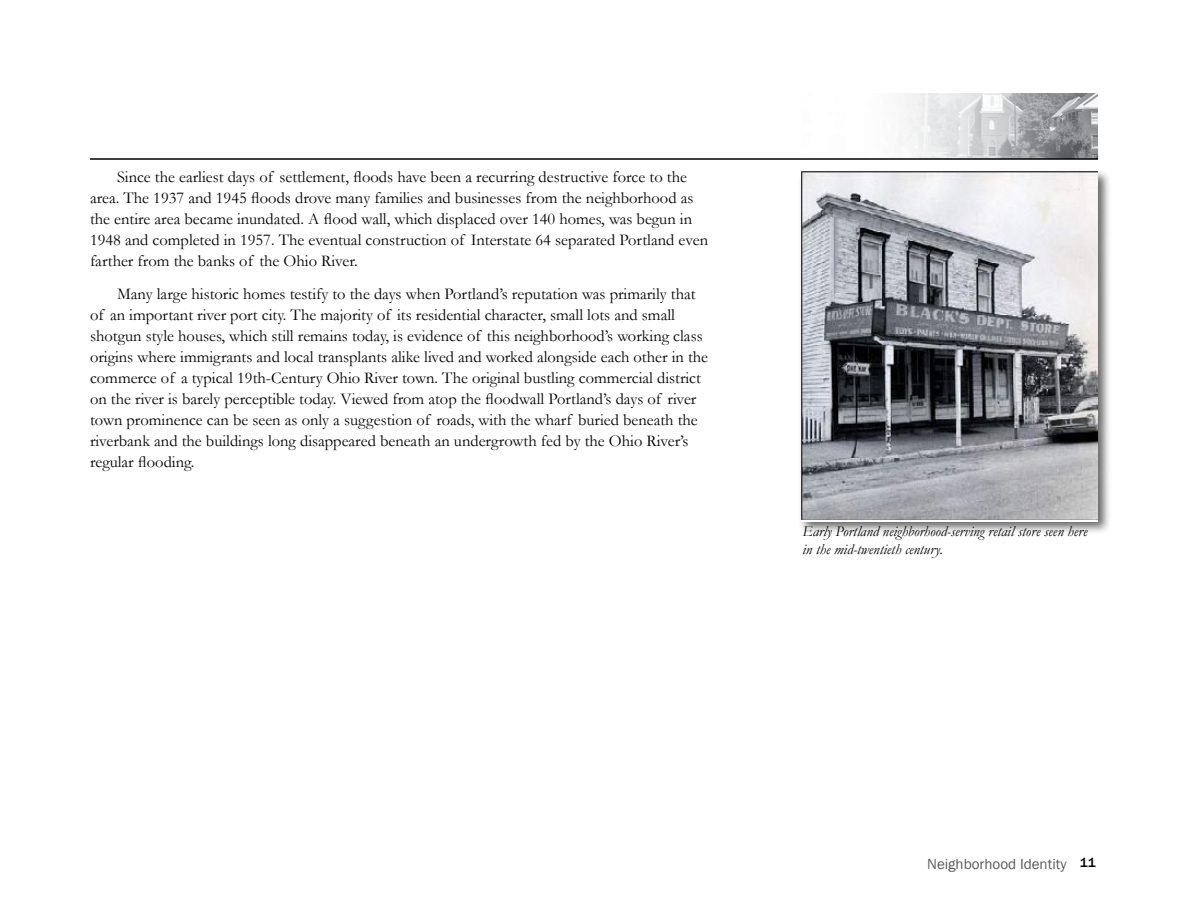
<style>
.page{position:relative;width:1188px;height:918px;background:#fff}
.page>*{position:absolute;margin:0;border:0;box-sizing:border-box;transform-origin:0 0}
.t1{font:16.5px/21px "Garamond";color:#000}
.t2{font:italic 15px/18px "Garamond";color:#000}
.t3{font:15px "Franklin Gothic";color:#58595b}
.s1{font-weight:500;font-size:13.5px;color:#000}
</style>
<div class="page">
<img style="left:900px;top:94px;width:198px;height:64px">
<hr style="left:90px;top:158px;width:1008px;height:2px;background:#000">
<div style="left:797px;top:167px;width:316px;height:368px;background:#000;opacity:.6"></div>
<img style="left:801px;top:170px;width:297px;height:352px">
<p class="t1" style="left:90px;top:166px;width:620px;text-indent:27px">Since the earliest days of settlement, floods have been a recurring destructive force to the area. The 1937 and 1945 floods drove many families and businesses from the neighborhood as the entire area became inundated. A flood wall, which displaced over 140 homes, was begun in 1948 and completed in 1957. The eventual construction of Interstate 64 separated Portland even farther from the banks of the Ohio River.</p>
<p class="t1" style="left:90px;top:283px;width:620px;text-indent:27px">Many large historic homes testify to the days when Portland’s reputation was primarily that of an important river port city. The majority of its residential character, small lots and small shotgun style houses, which still remains today, is evidence of this neighborhood’s working class origins where immigrants and local transplants alike lived and worked alongside each other in the commerce of a typical 19th-Century Ohio River town. The original bustling commercial district on the river is barely perceptible today. Viewed from atop the floodwall Portland’s days of river town prominence can be seen as only a suggestion of roads, with the wharf buried beneath the riverbank and the buildings long disappeared beneath an undergrowth fed by the Ohio River’s regular flooding.</p>
<p class="t2" style="left:802px;top:522px;width:286px">Early Portland neighborhood-serving retail store seen here in the mid-twentieth century.</p>
<p class="t3" style="left:927px;top:854px;width:170px">Neighborhood Identity <span class="s1">11</span></p>
</div>
